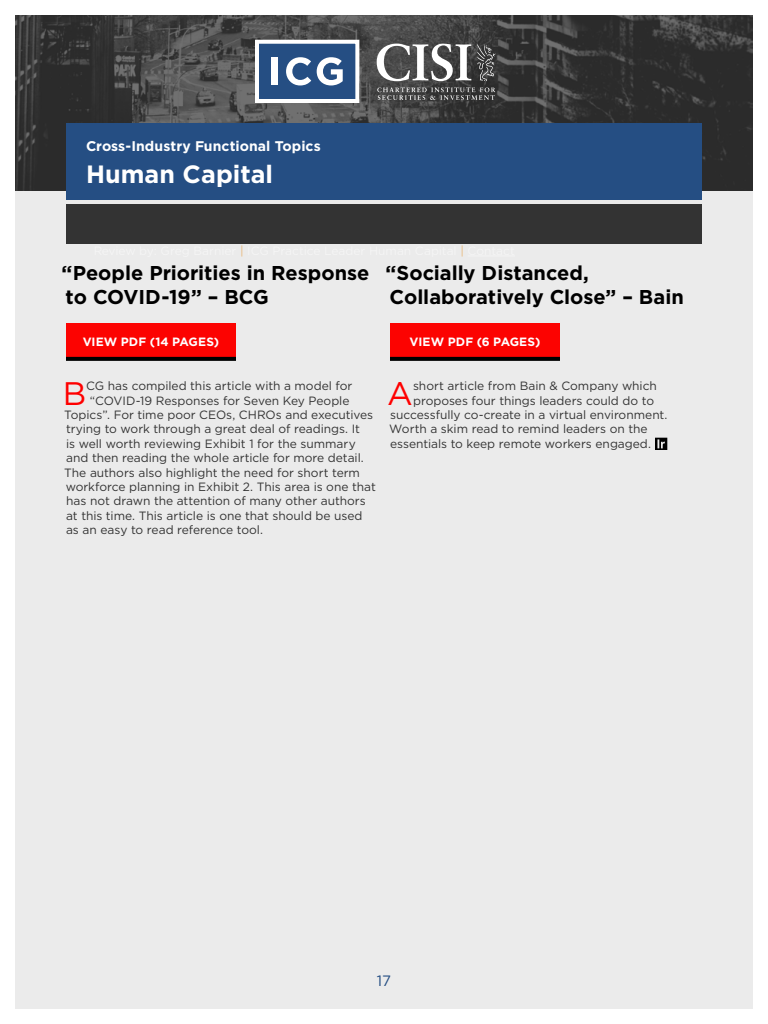
<style>
.page{position:relative;width:768px;height:1024px;background:#fff}
.page>*{position:absolute;margin:0;border:0;box-sizing:border-box;transform-origin:0 0}
.t1{font:32.6px "Gotham";color:#f00}
.t2{font:700 25px "Gotham";letter-spacing:.005em;color:#fff}
.t3{font:700 20px/24px "Gotham";color:#000}
.t4{font:15px "Gotham";color:#254e83}
.t5{font:700 14px "Gotham";letter-spacing:.005em;color:#fff}
.t6{font:12px "Gotham";letter-spacing:-.005em;color:#333}
.t7{font:700 12px "Gotham";letter-spacing:.005em;color:#fff}
</style>
<div class="page">
<div style="left:15px;top:15px;width:738px;height:994px;background:#ebebeb"></div>
<svg style="left:15px;top:15px;width:738px;height:176px;background:#3d3d3d"></svg>
<div style="left:66px;top:204px;width:636px;height:40px;background:#333"></div>
<div style="left:66px;top:123px;width:636px;height:77px;background:#254e83"></div>
<hr style="left:468px;top:256px;width:47px;height:1px;background:#fff">
<div style="left:390px;top:323px;width:170px;height:36px;background:#fc0301"></div>
<svg style="left:390px;top:357px;width:170px;height:4px"></svg>
<svg style="left:655px;top:438px;width:12px;height:12px"></svg>
<div style="left:66px;top:323px;width:170px;height:36px;background:#fc0301"></div>
<svg style="left:66px;top:357px;width:170px;height:4px"></svg>
<svg style="left:253px;top:38px;width:108px;height:67px;background:#6b84a4"></svg>
<svg style="left:377px;top:44px;width:94px;height:37px;background:#888"></svg>
<svg style="left:477px;top:44px;width:19px;height:37px"></svg>
<svg style="left:377px;top:87px;width:118px;height:13px;background:#5c5c5c"></svg>
<p class="t5" style="left:86px;top:137px;width:236px">Cross-Industry Functional Topics</p>
<h2 class="t2" style="left:86px;top:158px;width:189px">Human Capital</h2>
<h3 class="t3" style="left:62px;top:261px;width:309px">“People Priorities in Response to COVID-19” – BCG</h3>
<p class="t7" style="left:83px;top:333px;width:138px">VIEW PDF (14 PAGES)</p>
<h1 class="t1" style="left:63px;top:372px;width:25px">B</h1>
<p class="t6" style="left:86px;top:378px;width:268px">CG has compiled this article with a model for</p>
<p class="t6" style="left:90px;top:393px;width:261px">“COVID-19 Responses for Seven Key People</p>
<p class="t6" style="left:64px;top:407px;width:310px">Topics”. For time poor CEOs, CHROs and executives</p>
<p class="t6" style="left:66px;top:422px;width:296px">trying to work through a great deal of readings. It</p>
<p class="t6" style="left:66px;top:436px;width:291px">is well worth reviewing Exhibit 1 for the summary</p>
<p class="t6" style="left:66px;top:450px;width:299px">and then reading the whole article for more detail.</p>
<p class="t6" style="left:64px;top:465px;width:297px">The authors also highlight the need for short term</p>
<p class="t6" style="left:66px;top:479px;width:312px">workforce planning in Exhibit 2. This area is one that</p>
<p class="t6" style="left:66px;top:494px;width:301px">has not drawn the attention of many other authors</p>
<p class="t6" style="left:66px;top:508px;width:298px">at this time. This article is one that should be used</p>
<p class="t6" style="left:66px;top:522px;width:198px">as an easy to read reference tool.</p>
<h3 class="t3" style="left:386px;top:261px;width:300px">“Socially Distanced,<br>Collaboratively Close” – Bain</h3>
<p class="t7" style="left:410px;top:333px;width:132px">VIEW PDF (6 PAGES)</p>
<h1 class="t1" style="left:387px;top:372px;width:27px">A</h1>
<p class="t6" style="left:413px;top:378px;width:245px">short article from Bain &amp; Company which</p>
<p class="t6" style="left:413px;top:393px;width:242px">proposes four things leaders could do to</p>
<p class="t6" style="left:390px;top:407px;width:279px">successfully co-create in a virtual environment.</p>
<p class="t6" style="left:389px;top:422px;width:260px">Worth a skim read to remind leaders on the</p>
<p class="t6" style="left:390px;top:436px;width:262px">essentials to keep remote workers engaged.</p>
<p class="t4" style="left:377px;top:971px;width:16px">17</p>
</div>
